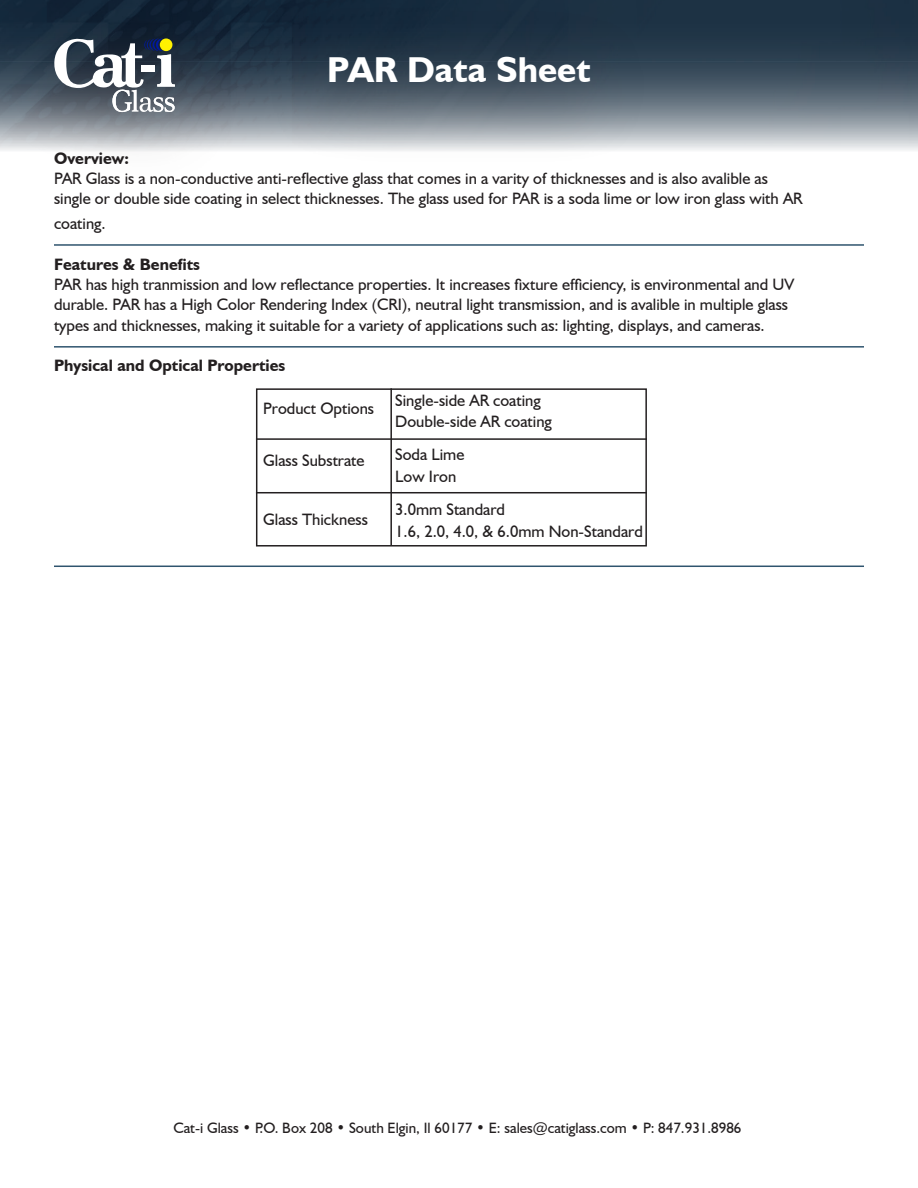
<style>
.page{position:relative;width:918px;height:1188px;background:#fff}
.page>*{position:absolute;margin:0;border:0;box-sizing:border-box;transform-origin:0 0}
.t1{font:700 36px "Humanist 521 BT";color:#fff}
.t2{font:16.5px/19.8px "Humanist 521 BT";color:#231f20}
.t3{font:700 16.5px "Humanist 521 BT";color:#231f20}
.t4{font:15px "Humanist 521 BT";color:#231f20}
.s1{font-weight:300}
</style>
<div class="page">
<img style="left:243px;top:0;width:675px;height:151px">
<div style="left:0;top:0;width:243px;height:188px;background:#231f20;opacity:.75"></div>
<svg style="left:54px;top:38px;width:121px;height:74px"></svg>
<div style="left:261px;top:2px;width:393px;height:165px;background:#231f20;opacity:.75"></div>
<hr style="left:54px;top:244px;width:810px;height:2px;background:#2f546e">
<hr style="left:54px;top:346px;width:810px;height:2px;background:#2f546e">
<div style="left:256px;top:388px;width:391px;height:159px;border:2px solid #231f20"></div>
<hr style="left:390px;top:388px;width:2px;height:157px;background:#231f20">
<hr style="left:256px;top:492px;width:391px;height:1px;background:#231f20">
<hr style="left:256px;top:438px;width:391px;height:2px;background:#231f20">
<hr style="left:54px;top:566px;width:810px;height:1px;background:#2f546e">
<p class="t1" style="left:327px;top:47px;width:265px">PAR Data Sheet</p>
<p class="t3" style="left:54px;top:148px;width:76px">Overview:</p>
<p class="t2" style="left:54px;top:168px;width:750px">PAR Glass is a non-conductive anti-reflective glass that comes in a varity of thicknesses and is also avalible as single or double side coating in select thicknesses. The glass used for PAR is a soda lime or low iron glass with AR</p>
<p class="t2" style="left:54px;top:213px;width:53px">coating.</p>
<p class="t3" style="left:54px;top:254px;width:148px">Features &amp; Benefits</p>
<p class="t2" style="left:54px;top:274px;width:742px">PAR has high tranmission and low reflectance properties. It increases fixture efficiency, is environmental and UV durable. PAR has a High Color Rendering Index (CRI), neutral light transmission, and is avalible in multiple glass</p>
<p class="t2" style="left:54px;top:316px;width:712px">types and thicknesses, making it suitable for a variety of applications such as: lighting, displays, and cameras.</p>
<p class="t3" style="left:54px;top:355px;width:233px">Physical and Optical Properties</p>
<p class="t2" style="left:263px;top:398px;width:112px">Product Options</p>
<p class="t2" style="left:263px;top:451px;width:103px">Glass Substrate</p>
<p class="t2" style="left:263px;top:509px;width:106px">Glass Thickness</p>
<p class="t2" style="left:395px;top:390px;width:147px">Single-side AR coating</p>
<p class="t2" style="left:395px;top:411px;width:158px">Double-side AR coating</p>
<p class="t2" style="left:395px;top:444px;width:71px">Soda Lime</p>
<p class="t2" style="left:395px;top:466px;width:63px">Low Iron</p>
<p class="t2" style="left:395px;top:499px;width:111px">3.0mm Standard</p>
<p class="t2" style="left:395px;top:521px;width:249px">1.6, 2.0, 4.0, &amp; 6.0mm Non-Standard</p>
<p class="t4" style="left:173px;top:1119px;width:570px">Cat-i Glass <span class="s1">•</span> P.O. Box 208 <span class="s1">•</span> South Elgin, Il 60177 <span class="s1">•</span> E: sales@catiglass.com <span class="s1">•</span> P: 847.931.8986</p>
</div>
